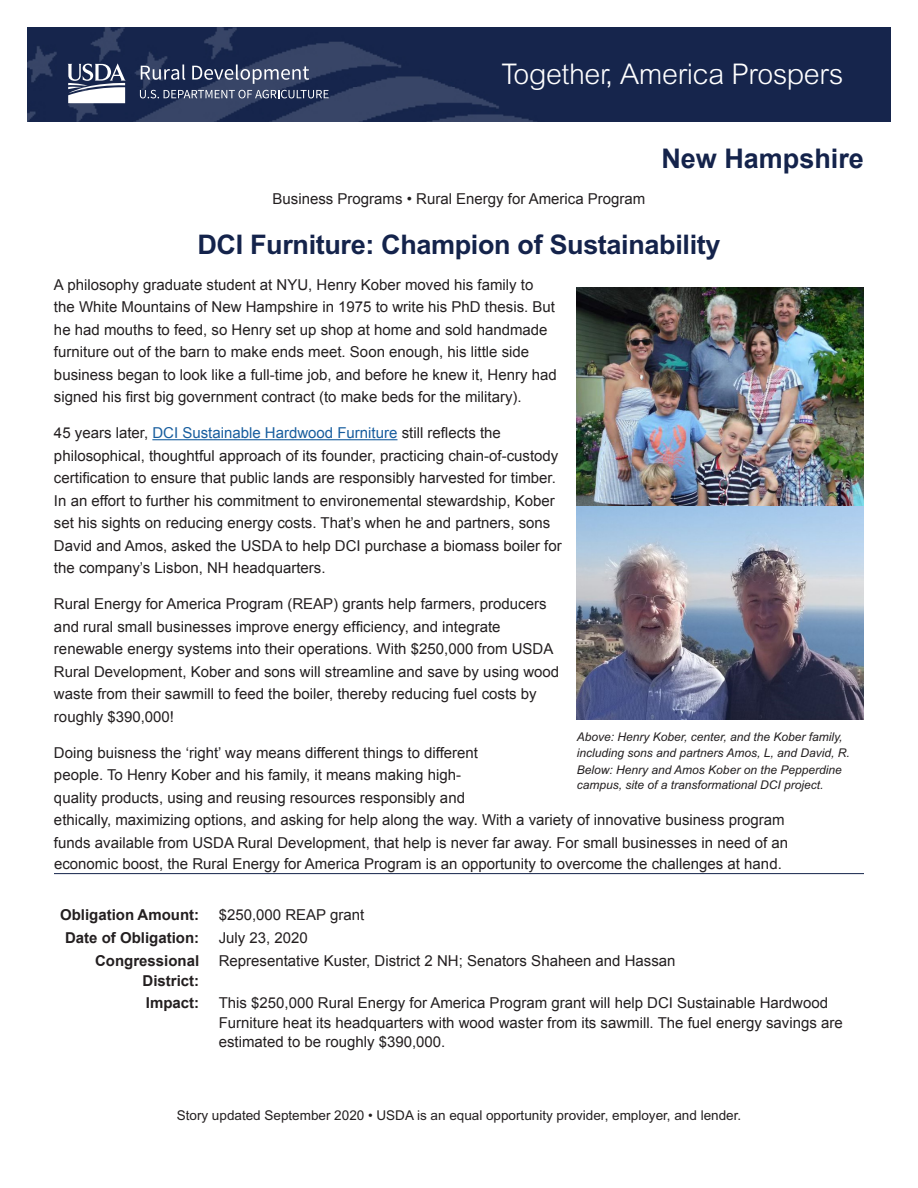
<style>
.page{position:relative;width:918px;height:1188px;background:#fff}
.page>*{position:absolute;margin:0;border:0;box-sizing:border-box;transform-origin:0 0}
.Tagline{font:300 28.5px "Arial MT Std";letter-spacing:-.015em;color:#fff}
.t1{font:700 27px "Arial MT Std";letter-spacing:-.015em;color:#14234b}
.t2{font:700 27px "Arial";color:#14234b}
.Table_Copy{font:15px/22.5px "Arial";color:#231f20}
.Table_Copy_Rt{font:700 15px/19.5px "Arial";color:#231f20;text-align:right}
.t3{font:13.5px "Arial MT Std";color:#231f20}
.t4{font:italic 12px/16.5px "Arial MT Std";color:#231f20}
.s1{color:#175d9e}
</style>
<div class="page">
<img style="left:27px;top:27px;width:864px;height:95px">
<hr style="left:152px;top:439px;width:246px;height:1px;background:#175d9e">
<hr style="left:54px;top:873px;width:810px;height:1px;background:#14234b">
<img style="left:577px;top:287px;width:287px;height:432px">
<svg style="left:141px;top:65px;width:44px;height:15px"></svg>
<svg style="left:192px;top:65px;width:117px;height:19px;background:#5a6580"></svg>
<svg style="left:140px;top:90px;width:189px;height:8px;background:#656f89"></svg>
<svg style="left:68px;top:63px;width:58px;height:40px"></svg>
<p class="Tagline" style="left:502px;top:58px;width:344px">Together, America Prospers</p>
<h1 class="t2" style="left:661px;top:141px;width:204px">New Hampshire</h1>
<h1 class="Table_Copy" style="left:273px;top:188px;width:374px">Business Programs • Rural Energy for America Program</h1>
<p class="t1" style="left:197px;top:228px;width:525px">DCI Furniture: Champion of Sustainability</p>
<p class="Table_Copy" style="left:54px;top:273px;width:504px">A philosophy graduate student at NYU, Henry Kober moved his family to the White Mountains of New Hampshire in 1975 to write his PhD thesis. But he had mouths to feed, so Henry set up shop at home and sold handmade furniture out of the barn to make ends meet. Soon enough, his little side business began to look like a full-time job, and before he knew it, Henry had signed his first big government contract (to make beds for the military).</p>
<p class="Table_Copy" style="left:54px;top:422px;width:509px">45 years later, <span class="s1">DCI Sustainable Hardwood Furniture</span> still reflects the philosophical, thoughtful approach of its founder, practicing chain-of-custody certification to ensure that public lands are responsibly harvested for timber.<br>In an effort to further his commitment to environemental stewardship, Kober set his sights on reducing energy costs. That’s when he and partners, sons David and Amos, asked the USDA to help DCI purchase a biomass boiler for the company’s Lisbon, NH headquarters.</p>
<p class="Table_Copy" style="left:54px;top:593px;width:507px">Rural Energy for America Program (REAP) grants help farmers, producers and rural small businesses improve energy efficiency, and integrate renewable energy systems into their operations. With $250,000 from USDA Rural Development, Kober and sons will streamline and save by using wood waste from their sawmill to feed the boiler, thereby reducing fuel costs by roughly $390,000!</p>
<p class="Table_Copy" style="left:54px;top:741px;width:736px">Doing buisness the ‘right’ way means different things to different<br>people. To Henry Kober and his family, it means making high-<br>quality products, using and reusing resources responsibly and<br>ethically, maximizing options, and asking for help along the way. With a variety of innovative business program funds available from USDA Rural Development, that help is never far away. For small businesses in need of an</p>
<p class="t4" style="left:577px;top:728px;width:275px">Above: Henry Kober, center, and the Kober family, including sons and partners Amos, L, and David, R.</p>
<p class="t4" style="left:577px;top:762px;width:267px;line-height:15px">Below: Henry and Amos Kober on the Pepperdine campus, site of a transformational DCI project.</p>
<p class="Table_Copy" style="left:54px;top:852px;width:729px">economic boost, the Rural Energy for America Program is an opportunity to overcome the challenges at hand.</p>
<p class="Table_Copy_Rt" style="left:60px;top:906px;width:141px">Obligation Amount:</p>
<p class="Table_Copy" style="left:219px;top:904px;width:147px">$250,000 REAP grant</p>
<p class="Table_Copy_Rt" style="left:65px;top:929px;width:136px">Date of Obligation:</p>
<p class="Table_Copy" style="left:219px;top:927px;width:91px">July 23, 2020</p>
<p class="Table_Copy_Rt" style="left:95px;top:951px;width:106px">Congressional<br>District:</p>
<p class="Table_Copy" style="left:219px;top:950px;width:458px">Representative Kuster, District 2 NH; Senators Shaheen and Hassan</p>
<p class="Table_Copy_Rt" style="left:146px;top:994px;width:55px">Impact:</p>
<p class="Table_Copy" style="left:219px;top:994px;width:626px;line-height:19.5px">This $250,000 Rural Energy for America Program grant will help DCI Sustainable Hardwood<br>Furniture heat its headquarters with wood waster from its sawmill. The fuel energy savings are estimated to be roughly $390,000.</p>
<p class="t3" style="left:177px;top:1108px;width:566px">Story updated September 2020 • USDA is an equal opportunity provider, employer, and lender.</p>
</div>
